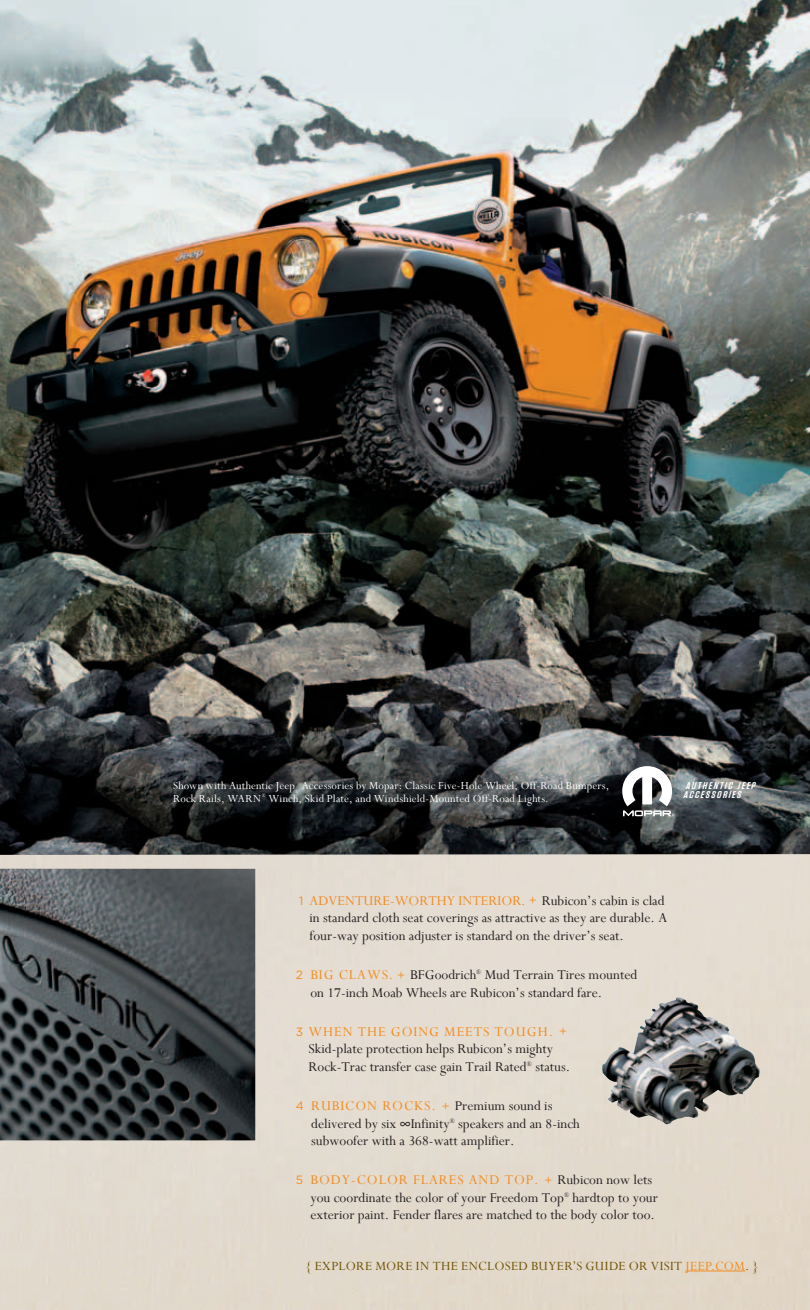
<style>
.page{position:relative;width:810px;height:1310px;background:#fff}
.page>*{position:absolute;margin:0;border:0;box-sizing:border-box;transform-origin:0 0}
.t1{font:15px/17.2px "Perpetua";color:#231f20}
.t2{font:15px "Perpetua";letter-spacing:.06em;color:#f28b1d}
.t3{font:14.1px "Perpetua";letter-spacing:.035em;color:#6e5200}
.t4{font:12px "Perpetua";letter-spacing:.015em;color:#fff}
.t5{font:italic 600 9.75px/9px "Tungsten";color:#fff;scale:1.18 1}
.t6{font:6.75px "Perpetua";color:#231f20}
.t7{font:5.4px "Perpetua";color:#fff}
.s1{font-family:"Gotham";font-size:12px;color:#f28b1d}
.s2{color:#f28b1d}
.s3{font-weight:700;font-size:12px;color:#f28b1d}
.s4{font-family:"Gotham";font-size:12px}
.s5{font-family:"Myriad Pro"}
</style>
<div class="page">
<img style="left:0;top:0;width:810px;height:1310px">
<img style="left:602px;top:997px;width:102px;height:127px">
<img style="left:0;top:868px;width:255px;height:272px">
<hr style="left:685px;top:1270px;width:60px;height:1px;background:#f28b1d">
<svg style="left:622px;top:766px;width:52px;height:50px"></svg>
<p class="t4" style="left:173px;top:778px;width:123px">Shown with Authentic Jeep</p>
<p class="t7" style="left:295px;top:788px;width:6px">®</p>
<p class="t4" style="left:302px;top:778px;width:309px">Accessories by Mopar: Classic Five-Hole Wheel, Off-Road Bumpers,</p>
<p class="t4" style="left:173px;top:791px;width:90px">Rock Rails, WARN</p>
<p class="t7" style="left:262px;top:792px;width:6px">®</p>
<p class="t4" style="left:269px;top:791px;width:282px">Winch, Skid Plate, and Windshield-Mounted Off-Road Lights.</p>
<p class="t5" style="left:683px;top:781px;width:65px">AUTHENTIC JEEP<br>ACCESSORIES</p>
<p class="t1" style="left:310px;top:892px;width:359px;text-indent:-11px"><span class="s1">1</span> <span class="s2">adventure -worthy interior .</span> <span class="s3">+</span> Rubicon’s cabin is clad in standard cloth seat coverings as attractive as they are durable. A four-way position adjuster is standard on the driver’s seat.</p>
<p class="t2" style="left:296px;top:965px;width:55px"><span class="s4">2</span> big claw</p>
<p class="t1" style="left:382px;top:966px;width:96px"><span class="s2">s.</span> <span class="s3">+</span> BFGoodrich</p>
<p class="t6" style="left:476px;top:968px;width:7px">®</p>
<p class="t1" style="left:310px;top:966px;width:329px;text-indent:174px">Mud Terrain Tires mounted on 17-inch Moab Wheels are Rubicon’s standard fare.</p>
<p class="t1" style="left:309px;top:1023px;width:260px;text-indent:-13px"><span class="s1">3</span> <span class="s2">when the going meets tough.</span> <span class="s3">+<br></span>Skid-plate protection helps Rubicon’s mighty<br>Rock-Trac transfer case gain Trail Rated</p>
<p class="t6" style="left:527px;top:1059px;width:7px">®</p>
<p class="t1" style="left:535px;top:1057px;width:36px">status.</p>
<p class="t1" style="left:311px;top:1097px;width:243px;text-indent:-15px"><span class="s1">4</span> <span class="s2">rubic on rocks.</span> <span class="s3">+</span> Premium sound is delivered by six <span class="s5">∞</span>Infinity</p>
<p class="t6" style="left:450px;top:1116px;width:7px">®</p>
<p class="t1" style="left:311px;top:1114px;width:270px;text-indent:147px">speakers and an 8-inch subwoofer with a 368-watt amplifier.</p>
<p class="t2" style="left:296px;top:1170px;width:127px"><span class="s4">5</span> body-color Flare</p>
<p class="t1" style="left:310px;top:1171px;width:343px;text-indent:147px"><span class="s2">s an d top.</span> <span class="s3">+</span> Rubicon now lets you coordinate the color of your Freedom Top</p>
<p class="t6" style="left:564px;top:1190px;width:7px">®</p>
<p class="t1" style="left:310px;top:1188px;width:349px;text-align:right">hardtop to your<br>exterior paint. Fender flares are matched to the body color too.</p>
<p class="t3" style="left:305px;top:1257px;width:166px">{ explore more in the encl</p>
<p class="t3" style="left:494px;top:1257px;width:266px">osed buyer’s guide or visit <span class="s2">jeep.com</span>. }</p>
</div>
